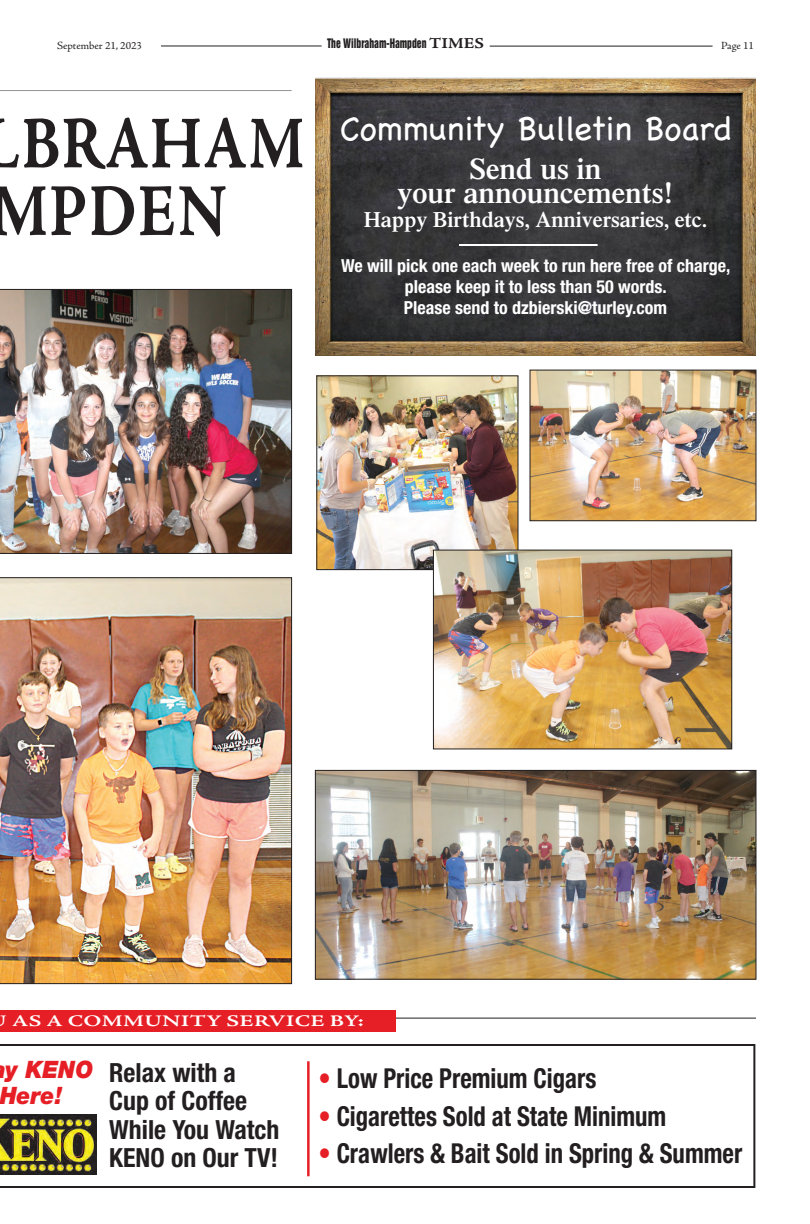
<style>
.page{position:relative;width:810px;height:1224px;background:#fff}
.page>*{position:absolute;margin:0;border:0;box-sizing:border-box;transform-origin:0 0}
.t1{font:73.7px/67.6px "Adobe Jenson Pro Bold Capt";letter-spacing:.015em;color:#231f20;scale:.81 1}
.times_-_body_text{font:34px "Chalkboard";color:#fff}
.times_-_cutline{font:600 30px "Times LT Std";color:#fff}
.t2{font:700 condensed 27.5px "Helvetica Neue LT Std";color:#231f20;scale:.9 1}
.t3{font:700 condensed 26.4px/28.3px "Helvetica Neue LT Std";color:#231f20}
.t4{font:italic 900 24px/25.7px "Helvetica Neue LT Std";color:#e61e25;scale:.94 1}
.times_-_cutline-2{font:600 22px "Times LT Std";color:#fff}
.times_-_cutline-3{font:700 condensed 18px/21px "Helvetica Neue LT Std";color:#fff;text-align:center}
.t5{font:16px "Adobe Jenson Pro Semibold Capt";letter-spacing:.015em;color:#fff;scale:1.38 1}
.t6{font:12px "Helvetica Inserat LT Std";color:#231f20;scale:.8 1}
.t7{font:11px "Adobe Jenson Pro";color:#231f20}
.s1{font-family:"Adobe Jenson Pro Bold Capt";font-size:15px}
.s2{color:#e61e25}
</style>
<div class="page">
<hr style="left:161px;top:46px;width:161px;height:1px;background:#231f20">
<hr style="left:490px;top:46px;width:223px;height:1px;background:#231f20">
<svg style="left:0;top:1044px;width:755px;height:144px"></svg>
<img style="left:0;top:1114px;width:96px;height:60px">
<hr style="left:307px;top:1061px;width:3px;height:115px;background:#e61e25">
<img style="left:0;top:577px;width:292px;height:407px">
<hr style="left:0;top:90px;width:292px;height:1px;background:#939598">
<img style="left:0;top:289px;width:292px;height:265px">
<img style="left:316px;top:78px;width:440px;height:278px">
<hr style="left:459px;top:244px;width:139px;height:2px;background:#fff">
<hr style="left:0;top:1018px;width:756px;height:1px;background:#231f20">
<div style="left:0;top:1010px;width:396px;height:21px;background:#e61e25"></div>
<img style="left:319px;top:378px;width:197px;height:190px">
<img style="left:532px;top:372px;width:222px;height:147px">
<div style="left:530px;top:370px;width:226px;height:151px;border:1px solid #231f20"></div>
<img style="left:435px;top:552px;width:295px;height:195px">
<div style="left:433px;top:550px;width:299px;height:199px;border:1px solid #231f20"></div>
<img style="left:317px;top:772px;width:437px;height:205px">
<div style="left:315px;top:770px;width:441px;height:209px;border:1px solid #231f20"></div>
<p class="t7" style="left:57px;top:40px;width:86px">September 21, 2023</p>
<p class="t6" style="left:327px;top:37px;width:198px">The Wilbraham-Hampden <span class="s1">TIMES</span></p>
<p class="t7" style="left:721px;top:40px;width:34px">Page 11</p>
<h1 class="t1" style="left:-17px;top:112px;width:398px">LBRAHAM<br>MPDEN</h1>
<p class="times_-_body_text" style="left:340px;top:108px;width:393px">Community Bulletin Board</p>
<p class="times_-_cutline" style="left:470px;top:151px;width:133px">Send us in</p>
<p class="times_-_cutline" style="left:398px;top:175px;width:277px">your announcements!</p>
<p class="times_-_cutline-2" style="left:364px;top:206px;width:345px">Happy Birthdays, Anniversaries, etc.</p>
<p class="times_-_cutline-3" style="left:341px;top:255px;width:391px">We will pick one each week to run here free of charge, please keep it to less than 50 words.</p>
<p class="times_-_cutline-3" style="left:404px;top:297px;width:265px">Please send to dzbierski@turley.com</p>
<p class="t5" style="left:12px;top:1011px;width:256px">AS A COMMUNITY SERVICE BY:</p>
<p class="t4" style="left:-1px;top:1056px;width:101px">y KENO<br>Here!</p>
<p class="t3" style="left:109px;top:1058px;width:172px">Relax with a<br>Cup of Coffee<br>While You Watch<br>KENO on Our TV!</p>
<p class="t2" style="left:318px;top:1062px;width:310px"><span class="s2">•</span> Low Price Premium Cigars</p>
<p class="t2" style="left:318px;top:1099px;width:388px"><span class="s2">•</span> Cigarettes Sold at State Minimum</p>
<p class="t2" style="left:318px;top:1137px;width:472px"><span class="s2">•</span> Crawlers &amp; Bait Sold in Spring &amp; Summer</p>
</div>
